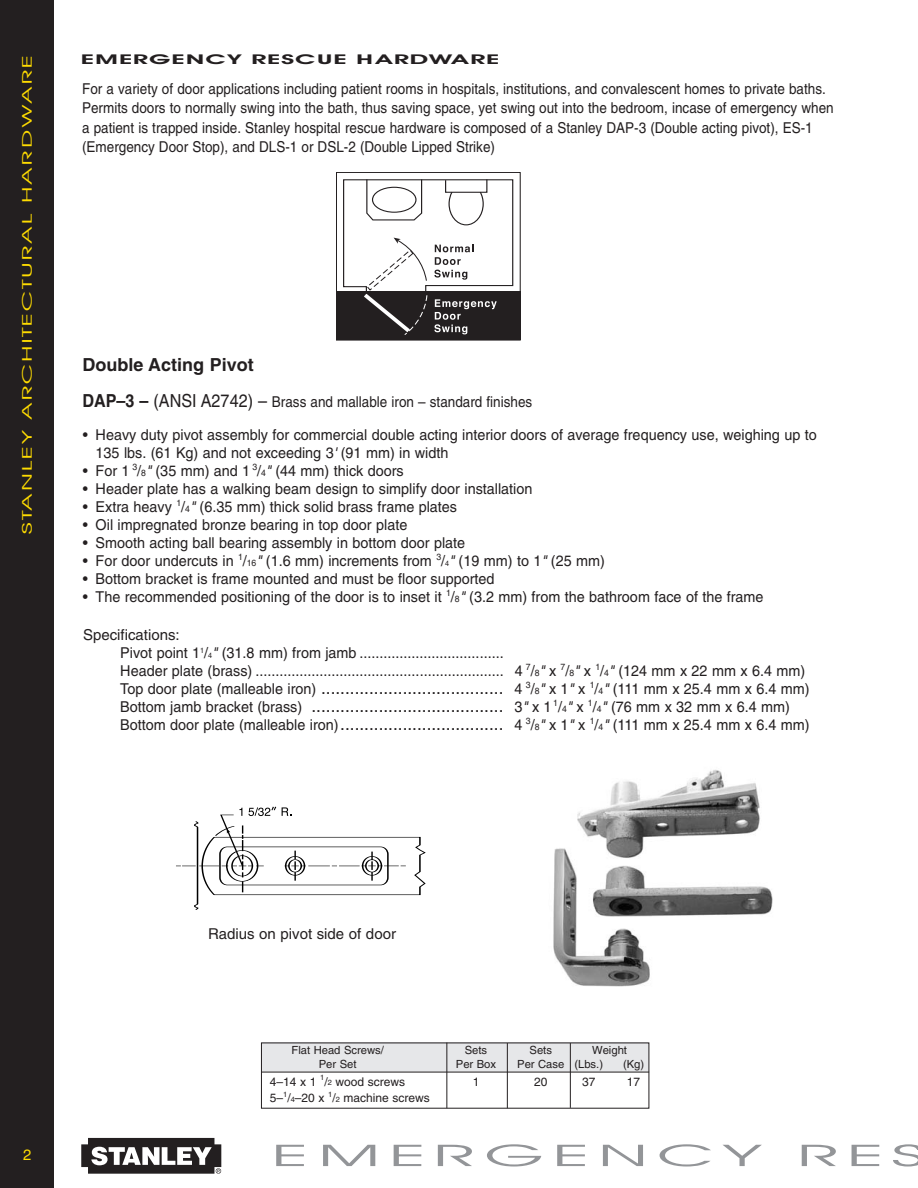
<style>
.page{position:relative;width:918px;height:1188px;background:#fff}
.page>*{position:absolute;margin:0;border:0;box-sizing:border-box;transform-origin:0 0}
.t1{font:30px "Avant Garde";letter-spacing:.055em;color:#939598;scale:2.5 1}
.t2{font:700 18px "Helvetica";color:#231f20}
.t3{font:15px/18px "Helvetica";color:#231f20;scale:.96 1}
.t4{font:15px/18px "Helvetica";color:#231f20}
.t5{font:15px/19.5px "Helvetica";color:#231f20;scale:.9 1}
.t6{font:15px "Helvetica";color:#ffdc01}
.t7{font:13.5px "Avant Garde";color:#ffdc01;scale:2 1}
.t8{font:600 13.5px "Avant Garde";color:#231f20;scale:2 1}
.t9{font:12px "Helvetica";color:#231f20}
.t10{font:11.25px "Helvetica";color:#231f20}
.s1{font-weight:700;font-size:18px}
.s2{font-size:18px}
.s3{font-style:italic}
.s4{font-size:9px}
.s5{font-size:7.5px}
</style>
<div class="page">
<div style="left:0;top:0;width:54px;height:1188px;background:#231f20"></div>
<svg style="left:81px;top:1138px;width:140px;height:36px"></svg>
<div style="left:262px;top:1043px;width:387px;height:29px;background:#e6e7e9"></div>
<hr style="left:262px;top:1072px;width:387px;height:1px;background:#231f20">
<hr style="left:446px;top:1043px;width:1px;height:65px;background:#231f20">
<hr style="left:570px;top:1043px;width:1px;height:65px;background:#231f20">
<div style="left:336px;top:172px;width:185px;height:168px;border:1px solid #231f20"></div>
<div style="left:337px;top:292px;width:183px;height:48px;background:#231f20"></div>
<svg style="left:342px;top:179px;width:172px;height:156px"></svg>
<img style="left:553px;top:769px;width:220px;height:218px">
<svg style="left:176px;top:807px;width:250px;height:103px"></svg>
<hr style="left:507px;top:1043px;width:1px;height:65px;background:#231f20">
<p class="t7" style="left:19px;top:535px;width:242px;rotate:-90deg">STANLEY ARCHITECTURAL HARDWARE</p>
<p class="t8" style="left:80px;top:52px;width:211px">EMERGENCY RESCUE HARDWARE</p>
<p class="t5" style="left:82px;top:80px;width:837px">For a variety of door applications including patient rooms in hospitals, institutions, and convalescent homes to private baths.<br>Permits doors to normally swing into the bath, thus saving space, yet swing out into the bedroom, incase of emergency when a patient is trapped inside. Stanley hospital rescue hardware is composed of a Stanley DAP-3 (Double acting pivot), ES-1 (Emergency Door Stop), and DLS-1 or DSL-2 (Double Lipped Strike)</p>
<p class="t2" style="left:82px;top:358px;width:173px">Double Acting Pivot</p>
<p class="t5" style="left:82px;top:393px;width:501px"><span class="s1">DAP–3 –</span> <span class="s2">(ANSI A2742) –</span> Brass and mallable iron – standard finishes</p>
<p class="t3" style="left:96px;top:428px;width:753px;text-indent:-13px">• Heavy duty pivot assembly for commercial double acting interior doors of average frequency use, weighing up to<br>135 lbs. (61 Kg) and not exceeding 3<span class="s3">'</span> (91 mm) in width</p>
<p class="t3" style="left:83px;top:464px;width:336px">• For 1 <sup>3</sup>/<span class="s4">8</span><span class="s3">"</span> (35 mm) and 1 <sup>3</sup>/<span class="s4">4</span><span class="s3">"</span> (44 mm) thick doors</p>
<p class="t3" style="left:83px;top:482px;width:470px">• Header plate has a walking beam design to simplify door installation</p>
<p class="t3" style="left:83px;top:500px;width:391px">• Extra heavy <sup>1</sup>/<span class="s4">4</span><span class="s3">"</span> (6.35 mm) thick solid brass frame plates</p>
<p class="t3" style="left:83px;top:518px;width:339px">• Oil impregnated bronze bearing in top door plate</p>
<p class="t3" style="left:83px;top:536px;width:400px">• Smooth acting ball bearing assembly in bottom door plate</p>
<p class="t3" style="left:83px;top:554px;width:545px">• For door undercuts in <sup>1</sup>/<span class="s4">16</span><span class="s3">"</span> (1.6 mm) increments from <sup>3</sup>/<span class="s5">4</span><span class="s3">"</span> (19 mm) to 1<span class="s3">"</span> (25 mm)</p>
<p class="t3" style="left:83px;top:572px;width:430px">• Bottom bracket is frame mounted and must be floor supported</p>
<p class="t3" style="left:83px;top:590px;width:711px">• The recommended positioning of the door is to inset it <sup>1</sup>/<span class="s4">8</span><span class="s3">"</span> (3.2 mm) from the bathroom face of the frame</p>
<p class="t4" style="left:120px;top:627px;width:691px;text-indent:-37px">Specifications:<br>Pivot point 1<sup>1</sup>/<span class="s5">4</span><span class="s3">"</span> (31.8 mm) from jamb ....................................<br>Header plate (brass) .............................................................. 4 <sup>7</sup>/<span class="s4">8</span><span class="s3">"</span> x <sup>7</sup>/<span class="s4">8</span><span class="s3">"</span> x <sup>1</sup>/<span class="s4">4</span><span class="s3">"</span> (124 mm x 22 mm x 6.4 mm)<br>Top door plate (malleable iron) <span class="s2">......................................</span> 4 <sup>3</sup>/<span class="s4">8</span><span class="s3">"</span> x 1<span class="s3">"</span> x <sup>1</sup>/<span class="s4">4</span><span class="s3">"</span> (111 mm x 25.4 mm x 6.4 mm)<br>Bottom jamb bracket (brass) <span class="s2">........................................</span> 3<span class="s3">"</span> x 1 <sup>1</sup>/<span class="s4">4</span><span class="s3">"</span> x <sup>1</sup>/<span class="s4">4</span><span class="s3">"</span> (76 mm x 32 mm x 6.4 mm)<br>Bottom door plate (malleable iron)<span class="s2">..................................</span> 4 <sup>3</sup>/<span class="s4">8</span><span class="s3">"</span> x 1<span class="s3">"</span> x <sup>1</sup>/<span class="s4">4</span><span class="s3">"</span> (111 mm x 25.4 mm x 6.4 mm)</p>
<p class="t4" style="left:208px;top:926px;width:189px">Radius on pivot side of door</p>
<p class="t10" style="left:291px;top:1046px;width:94px">Flat Head Screws/</p>
<p class="t10" style="left:465px;top:1046px;width:24px">Sets</p>
<p class="t10" style="left:530px;top:1046px;width:24px">Sets</p>
<p class="t10" style="left:592px;top:1046px;width:36px">Weight</p>
<p class="t10" style="left:319px;top:1060px;width:39px">Per Set</p>
<p class="t10" style="left:456px;top:1060px;width:42px">Per Box</p>
<p class="t10" style="left:517px;top:1060px;width:87px">Per Case (Lbs.)</p>
<p class="t10" style="left:623px;top:1060px;width:23px">(Kg)</p>
<p class="t9" style="left:270px;top:1077px;width:137px">4–14 x 1 <sup>1</sup>/<span class="s5">2</span> wood screws</p>
<p class="t9" style="left:473px;top:1077px;width:8px">1</p>
<p class="t9" style="left:534px;top:1077px;width:15px">20</p>
<p class="t9" style="left:582px;top:1077px;width:15px">37</p>
<p class="t9" style="left:627px;top:1077px;width:15px">17</p>
<p class="t9" style="left:270px;top:1094px;width:162px">5–<sup>1</sup>/<span class="s5">4</span>–20 x <sup>1</sup>/<span class="s5">2</span> machine screws</p>
<p class="t6" style="left:23px;top:1149px;width:10px">2</p>
<h1 class="t1" style="left:270px;top:1138px;width:264px">EMERGENCY RES</h1>
</div>
